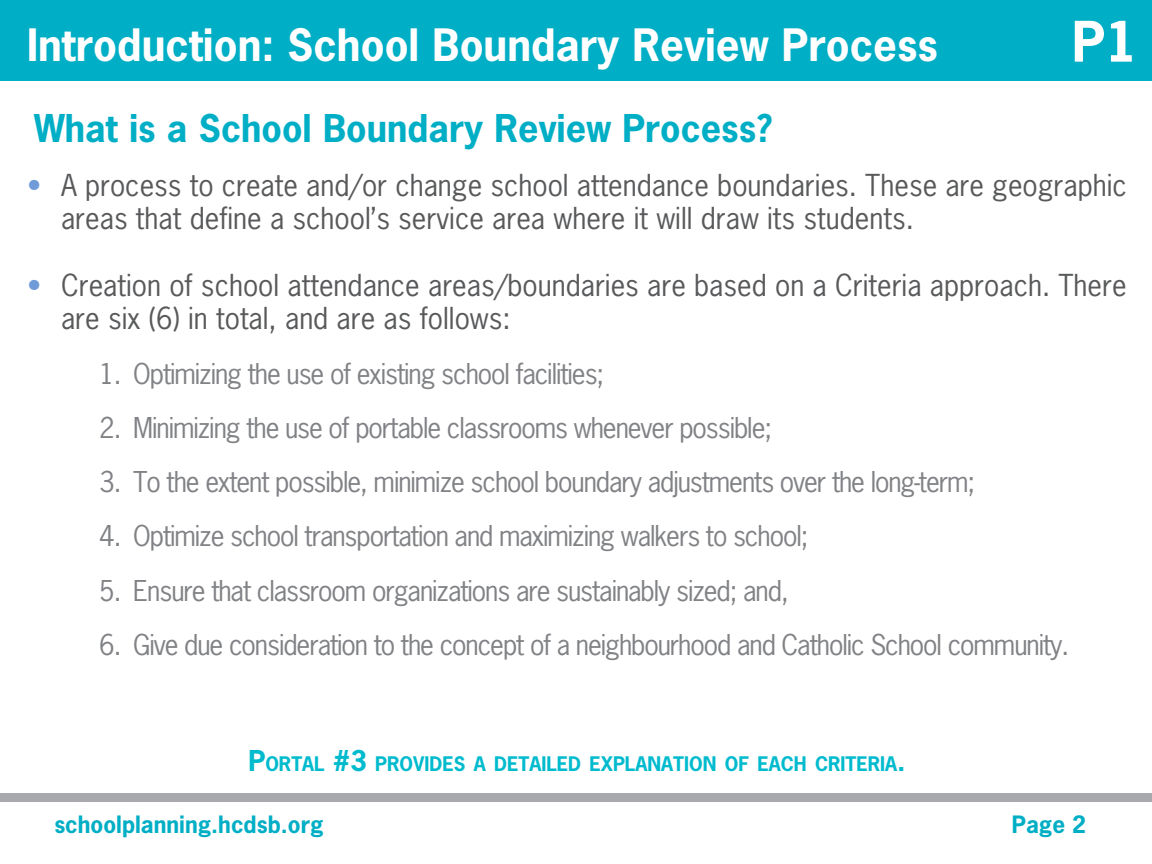
<style>
.page{position:relative;width:1152px;height:864px;background:#fff}
.page>*{position:absolute;margin:0;border:0;box-sizing:border-box;transform-origin:0 0}
.t1{font:700 52.5px "News Gothic";color:#fff}
.t2{font:700 42px "News Gothic";color:#fff}
.t3{font:700 36px "News Gothic";color:#00aec5}
.t4{font:28.5px/33px "News Gothic";color:#58595b}
.t5{font:27px "News Gothic";letter-spacing:-.04em;color:#808285}
.t6{font:700 22.5px "News Gothic";color:#00aec5}
.t7{font:700 18.9px "News Gothic";color:#00bace}
.s1{color:#6f9cd9}
.s2{font-size:27px}
</style>
<div class="page">
<div style="left:0;top:0;width:1152px;height:81px;background:#00aec5"></div>
<div style="left:0;top:793px;width:1152px;height:8px;background:#a7a9ac"></div>
<h2 class="t2" style="left:27px;top:17px;width:912px">Introduction: School Boundary Review Process</h2>
<h1 class="t1" style="left:1072px;top:7px;width:67px">P1</h1>
<h3 class="t3" style="left:34px;top:105px;width:740px">What is a School Boundary Review Process?</h3>
<p class="t4" style="left:61px;top:169px;width:1067px;text-indent:-34px"><span class="s1">•</span> A process to create and/or change school attendance boundaries. These are geographic areas that define a school’s service area where it will draw its students.</p>
<p class="t4" style="left:61px;top:269px;width:1067px;text-indent:-34px"><span class="s1">•</span> Creation of school attendance areas/boundaries are based on a Criteria approach. There are six (6) in total, and are as follows:</p>
<p class="t5" style="left:99px;top:356px;width:506px">1. Optimizing the use of existing school facilities;</p>
<p class="t5" style="left:99px;top:410px;width:674px">2. Minimizing the use of portable classrooms whenever possible;</p>
<p class="t5" style="left:99px;top:465px;width:877px">3. To the extent possible, minimize school boundary adjustments over the long-term;</p>
<p class="t5" style="left:99px;top:519px;width:711px">4. Optimize school transportation and maximizing walkers to school;</p>
<p class="t5" style="left:99px;top:573px;width:691px">5. Ensure that classroom organizations are sustainably sized; and,</p>
<p class="t5" style="left:99px;top:627px;width:971px">6. Give due consideration to the concept of a neighbourhood and Catholic School community.</p>
<p class="t7" style="left:248px;top:751px;width:659px"><span class="s2">P</span>ORTAL <span class="s2">#3</span> PROVIDES A DETAILED EXPLANATION OF EACH CRITERIA<span class="s2">.</span></p>
<p class="t6" style="left:54px;top:809px;width:271px">schoolplanning.hcdsb.org</p>
<p class="t6" style="left:1012px;top:809px;width:76px">Page 2</p>
</div>
